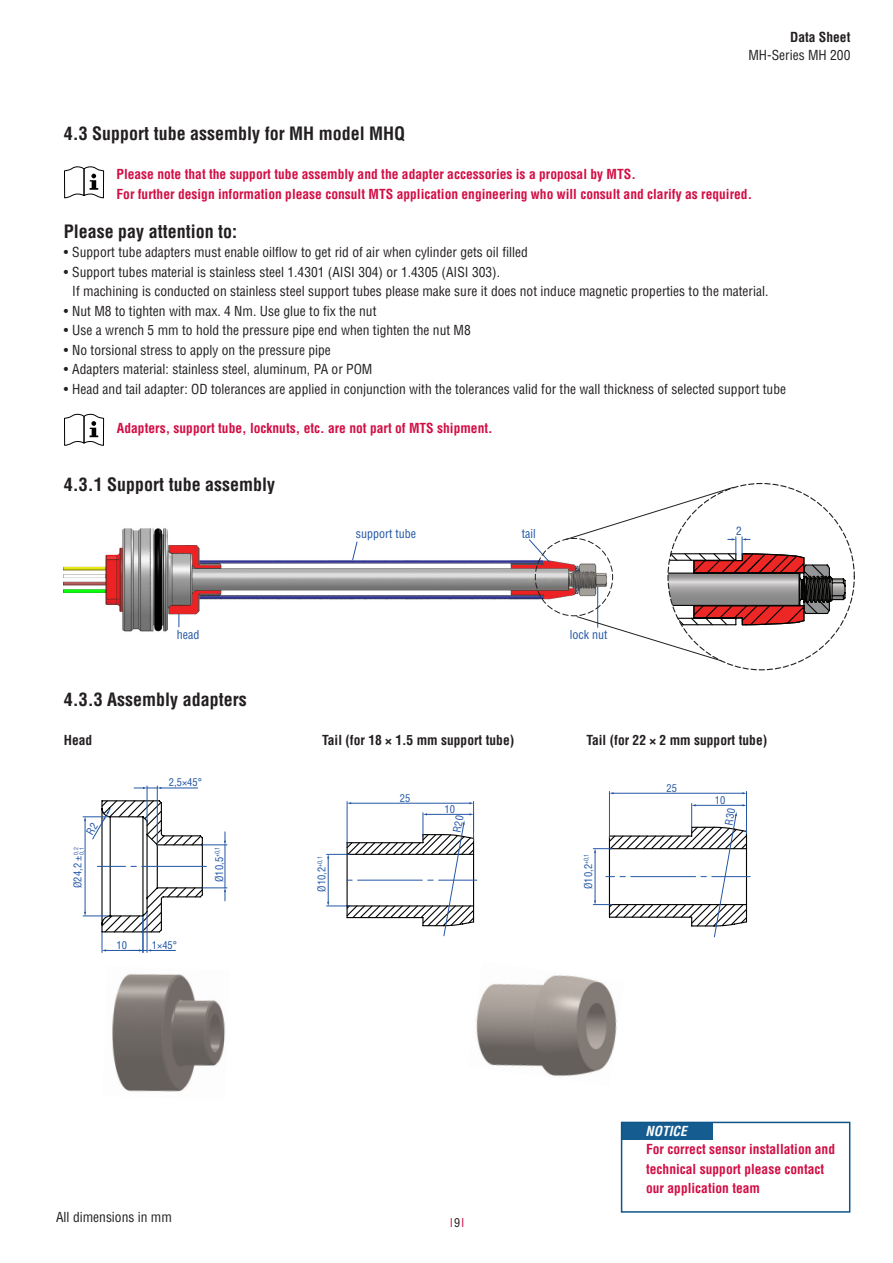
<style>
.page{position:relative;width:893px;height:1263px;background:#fff}
.page>*{position:absolute;margin:0;border:0;box-sizing:border-box;transform-origin:0 0}
.t1{font:700 condensed 18px "Helvetica LT Std";color:#231f20}
.t2{font:condensed 13.5px/19.5px "Helvetica LT Std";color:#231f20}
.t3{font:700 condensed 13.5px/19.5px "Helvetica LT Std";color:#d20d44}
.t4{font:700 condensed 13.5px "Helvetica LT Std";color:#231f20}
.t5{font:italic 700 condensed 13.5px "Helvetica LT Std";color:#fff}
.t6{font:condensed 12px "Helvetica LT Std";color:#2155a5}
.t7{font:condensed 12px "Helvetica LT Std";color:#d20d44}
.t8{font:condensed 11.25px "Helvetica LT Std";color:#2357a5}
.t9{font:condensed 10.5px "Helvetica LT Std";color:#2155a5}
.t10{font:condensed 10.5px "Helvetica LT Std";color:#2357a5}
.t11{font:condensed 5.7px/5.6px "Helvetica LT Std";color:#2155a5}
.s1{color:#231f20}
</style>
<div class="page">
<svg style="left:64px;top:414px;width:40px;height:32px"></svg>
<svg style="left:64px;top:166px;width:40px;height:33px"></svg>
<img style="left:112px;top:973px;width:114px;height:119px">
<img style="left:476px;top:975px;width:141px;height:102px">
<hr style="left:161px;top:788px;width:37px;height:1px;background:#2155a5">
<svg style="left:134px;top:787px;width:27px;height:2px"></svg>
<hr style="left:157px;top:786px;width:1px;height:60px;background:#2155a5">
<hr style="left:147px;top:786px;width:1px;height:36px;background:#2155a5">
<hr style="left:350px;top:803px;width:120px;height:1px;background:#2557a6">
<hr style="left:473px;top:801px;width:1px;height:31px;background:#2557a6">
<hr style="left:347px;top:801px;width:1px;height:43px;background:#2557a6">
<hr style="left:613px;top:793px;width:130px;height:1px;background:#2557a6">
<hr style="left:746px;top:791px;width:1px;height:34px;background:#2557a6">
<hr style="left:609px;top:791px;width:1px;height:47px;background:#2557a6">
<img style="left:64px;top:528px;width:464px;height:104px">
<svg style="left:179px;top:614px;width:1px;height:13px"></svg>
<svg style="left:352px;top:541px;width:6px;height:20px"></svg>
<svg style="left:528px;top:486px;width:319px;height:176px"></svg>
<div style="left:621px;top:1122px;width:92px;height:17px;background:#155c90"></div>
<div style="left:621px;top:1122px;width:229px;height:91px;border:2px solid #0e5589"></div>
<svg style="left:83px;top:799px;width:144px;height:153px"></svg>
<svg style="left:327px;top:813px;width:150px;height:123px"></svg>
<svg style="left:593px;top:803px;width:157px;height:134px"></svg>
<p class="t1" style="left:64px;top:122px;width:343px">4.3 Support tube assembly for MH model MHQ</p>
<p class="t4" style="left:790px;top:29px;width:62px">Data Sheet</p>
<p class="t2" style="left:748px;top:45px;width:103px">MH-Series MH 200</p>
<p class="t3" style="left:117px;top:164px;width:521px">Please note that the support tube assembly and the adapter accessories is a proposal by MTS.</p>
<p class="t3" style="left:117px;top:184px;width:637px">For further design information please consult MTS application engineering who will consult and clarify as required.</p>
<p class="t1" style="left:64px;top:220px;width:175px">Please pay attention to:</p>
<p class="t2" style="left:64px;top:242px;width:466px">• Support tube adapters must enable oilflow to get rid of air when cylinder gets oil filled</p>
<p class="t2" style="left:72px;top:262px;width:698px;text-indent:-9px">• Support tubes material is stainless steel 1.4301 (AISI 304) or 1.4305 (AISI 303).<br>If machining is conducted on stainless steel support tubes please make sure it does not induce magnetic properties to the material.</p>
<p class="t2" style="left:64px;top:301px;width:314px">• Nut M8 to tighten with max. 4 Nm. Use glue to fix the nut</p>
<p class="t2" style="left:64px;top:320px;width:409px">• Use a wrench 5 mm to hold the pressure pipe end when tighten the nut M8</p>
<p class="t2" style="left:64px;top:340px;width:269px">• No torsional stress to apply on the pressure pipe</p>
<p class="t2" style="left:64px;top:359px;width:310px">• Adapters material: stainless steel, aluminum, PA or POM</p>
<p class="t2" style="left:64px;top:379px;width:724px">• Head and tail adapter: OD tolerances are applied in conjunction with the tolerances valid for the wall thickness of selected support tube</p>
<p class="t3" style="left:117px;top:418px;width:377px">Adapters, support tube, locknuts, etc. are not part of MTS shipment.</p>
<p class="t1" style="left:64px;top:473px;width:213px">4.3.1 Support tube assembly</p>
<p class="t6" style="left:177px;top:627px;width:24px">head</p>
<p class="t1" style="left:64px;top:688px;width:184px">4.3.3 Assembly adapters</p>
<p class="t6" style="left:356px;top:526px;width:62px">support tube</p>
<p class="t6" style="left:522px;top:526px;width:15px">tail</p>
<p class="t6" style="left:570px;top:627px;width:39px">lock nut</p>
<p class="t8" style="left:736px;top:524px;width:7px">2</p>
<p class="t4" style="left:64px;top:731px;width:30px">Head</p>
<p class="t4" style="left:322px;top:731px;width:194px">Tail (for 18 × 1.5 mm support tube)</p>
<p class="t4" style="left:586px;top:731px;width:182px">Tail (for 22 × 2 mm support tube)</p>
<p class="t9" style="left:169px;top:776px;width:35px">2,5×45°</p>
<p class="t10" style="left:666px;top:781px;width:12px">25</p>
<p class="t10" style="left:400px;top:791px;width:12px">25</p>
<p class="t10" style="left:444px;top:802px;width:12px">10</p>
<p class="t10" style="left:715px;top:793px;width:12px">10</p>
<p class="t11" style="left:73px;top:855px;width:9px;rotate:-90deg">0,2<br>0,1</p>
<p class="t9" style="left:71px;top:888px;width:34px;rotate:-90deg">Ø24,2 ±</p>
<p class="t9" style="left:213px;top:882px;width:37px;rotate:-90deg">Ø10,5<sup>+0,1</sup></p>
<p class="t10" style="left:315px;top:891px;width:37px;rotate:-90deg">Ø10,2<sup>+0,1</sup></p>
<p class="t10" style="left:582px;top:889px;width:37px;rotate:-90deg">Ø10,2<sup>+0,1</sup></p>
<p class="t9" style="left:117px;top:938px;width:12px">10</p>
<p class="t9" style="left:152px;top:938px;width:27px">1×45°</p>
<p class="t5" style="left:646px;top:1123px;width:43px">NOTICE</p>
<p class="t3" style="left:646px;top:1139px;width:190px">For correct sensor installation and technical support please contact our application team</p>
<p class="t2" style="left:56px;top:1207px;width:117px">All dimensions in mm</p>
<p class="t7" style="left:450px;top:1215px;width:16px">I<span class="s1">9</span> I</p>
</div>
